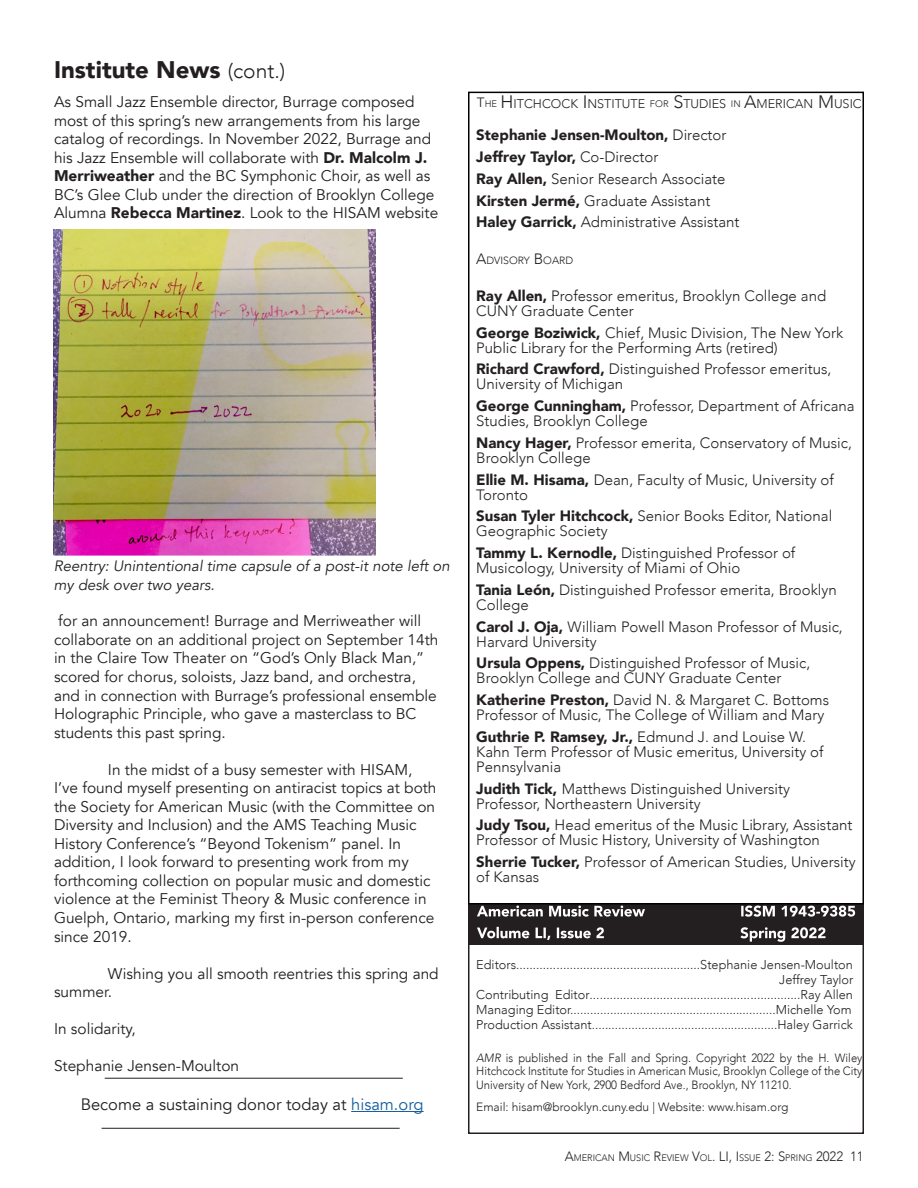
<style>
.page{position:relative;width:918px;height:1188px;background:#fff}
.page>*{position:absolute;margin:0;border:0;box-sizing:border-box;transform-origin:0 0}
.t1{font:900 24px "Avenir";color:#231f20}
.t2{font:16.5px "Avenir";color:#231f20}
.t3{font:15.45px/18.6px "Avenir";color:#231f20}
.t4{font:300 15px/15px "Avenir";color:#231f20}
.Body{font:italic 15px/18.9px "Avenir";color:#231f20}
.t5{font:900 15px "Avenir";color:#231f20}
.t6{font:300 12.75px/15px "Avenir";color:#231f20;text-align:right}
.t7{font:300 12.6px "Avenir";color:#231f20}
.t8{font:300 12px/13.5px "Avenir";color:#231f20;text-align:justify;scale:.94 1}
.t9{font:300 12px "Avenir";color:#231f20}
.t10{font:300 10.5px "Avenir";color:#231f20}
.t11{font:300 9.45px "Avenir";color:#231f20}
.s1{font-weight:300;font-size:21px}
.s2{font-weight:900}
.s3{color:#175d9e}
.s4{font-size:13.5px}
.s5{font-size:9.45px}
.s6{font-size:18px}
.s7{font-weight:300}
.s8{font-size:15px}
.s9{font-style:italic}
</style>
<div class="page">
<hr style="left:105px;top:1078px;width:298px;height:1px;background:#231f20">
<hr style="left:102px;top:1128px;width:298px;height:1px;background:#231f20">
<hr style="left:351px;top:1111px;width:73px;height:1px;background:#175d9e">
<img style="left:53px;top:230px;width:322px;height:326px">
<div style="left:468px;top:903px;width:396px;height:41px;background:#231f20"></div>
<svg style="left:477px;top:927px;width:348px;height:15px"></svg>
<svg style="left:477px;top:906px;width:378px;height:11px"></svg>
<div style="left:468px;top:92px;width:396px;height:812px;border:2px solid #000"></div>
<div style="left:468px;top:943px;width:396px;height:191px;border:2px solid #231f20"></div>
<p class="t1" style="left:54px;top:49px;width:233px">Institute News <span class="s1">(cont.)</span></p>
<p class="t3" style="left:54px;top:93px;width:386px">As Small Jazz Ensemble director, Burrage composed most of this spring’s new arrangements from his large catalog of recordings. In November 2022, Burrage and his Jazz Ensemble will collaborate with <span class="s2">Dr. Malcolm J.<br>Merriweather</span> and the BC Symphonic Choir, as well as BC’s Glee Club under the direction of Brooklyn College Alumna <span class="s2">Rebecca Martinez</span>. Look to the HISAM website</p>
<p class="Body" style="left:54px;top:557px;width:398px">Reentry: Unintentional time capsule of a post-it note left on my desk over two years.</p>
<p class="t3" style="left:54px;top:612px;width:386px">for an announcement! Burrage and Merriweather will collaborate on an additional project on September 14th in the Claire Tow Theater on “God’s Only Black Man,” scored for chorus, soloists, Jazz band, and orchestra, and in connection with Burrage’s professional ensemble Holographic Principle, who gave a masterclass to BC students this past spring.</p>
<p class="t3" style="left:54px;top:760px;width:384px;text-indent:54px">In the midst of a busy semester with HISAM, I’ve found myself presenting on antiracist topics at both the Society for American Music (with the Committee on Diversity and Inclusion) and the AMS Teaching Music History Conference’s “Beyond Tokenism” panel. In addition, I look forward to presenting work from my forthcoming collection on popular music and domestic violence at the Feminist Theory &amp; Music conference in Guelph, Ontario, marking my first in-person conference since 2019.</p>
<p class="t3" style="left:54px;top:964px;width:386px;text-indent:54px">Wishing you all smooth reentries this spring and summer.</p>
<p class="t3" style="left:54px;top:1020px;width:83px">In solidarity,</p>
<p class="t3" style="left:54px;top:1057px;width:187px">Stephanie Jensen-Moulton</p>
<p class="t2" style="left:81px;top:1095px;width:344px">Become a sustaining donor today at <span class="s3">hisam.org</span></p>
<p class="t7" style="left:477px;top:96px;width:386px"><span class="s4">T</span><span class="s5">HE</span> <span class="s6">H</span> ITCHCOCK <span class="s6">I</span> NSTITUTE <span class="s5">FOR</span> <span class="s6">S</span>TUDIES <span class="s5">IN</span> <span class="s6">A</span>MERICAN <span class="s6">M</span> USIC</p>
<p class="t5" style="left:476px;top:122px;width:252px">Stephanie Jensen-Moulton, <span class="s7">Director</span></p>
<p class="t5" style="left:476px;top:144px;width:184px">Jeffrey Taylor, <span class="s7">Co-Director</span></p>
<p class="t4" style="left:476px;top:171px;width:251px"><span class="s2">Ray Allen,</span> Senior Research Associate</p>
<p class="t4" style="left:476px;top:193px;width:236px"><span class="s2">Kirsten Jermé,</span> Graduate Assistant</p>
<p class="t4" style="left:476px;top:215px;width:265px"><span class="s2">Haley Garrick,</span> Administrative Assistant</p>
<p class="t10" style="left:476px;top:254px;width:99px"><span class="s8">A</span>DVISORY <span class="s8">B</span>OARD</p>
<p class="t4" style="left:476px;top:288px;width:351px"><span class="s2">Ray Allen,</span> Professor emeritus, Brooklyn College and<br>CUNY Graduate Center</p>
<p class="t4" style="left:476px;top:325px;width:369px"><span class="s2">George Boziwick,</span> Chief, Music Division, The New York<br>Public Library for the Performing Arts (retired)</p>
<p class="t4" style="left:476px;top:362px;width:357px"><span class="s2">Richard Crawford,</span> Distinguished Professor emeritus,<br>University of Michigan</p>
<p class="t4" style="left:476px;top:398px;width:380px"><span class="s2">George Cunningham,</span> Professor, Department of Africana<br>Studies, Brooklyn College</p>
<p class="t4" style="left:476px;top:435px;width:377px"><span class="s2">Nancy Hager,</span> Professor emerita, Conservatory of Music,<br>Brooklyn College</p>
<p class="t4" style="left:476px;top:472px;width:359px"><span class="s2">Ellie M. Hisama,</span> Dean, Faculty of Music, University of<br>Toronto</p>
<p class="t4" style="left:476px;top:509px;width:358px"><span class="s2">Susan Tyler Hitchcock,</span> Senior Books Editor, National<br>Geographic Society</p>
<p class="t4" style="left:476px;top:545px;width:321px"><span class="s2">Tammy L. Kernodle,</span> Distinguished Professor of<br>Musicology, University of Miami of Ohio</p>
<p class="t4" style="left:476px;top:582px;width:362px"><span class="s2">Tania León,</span> Distinguished Professor emerita, Brooklyn<br>College</p>
<p class="t4" style="left:476px;top:619px;width:368px"><span class="s2">Carol J. Oja,</span> William Powell Mason Professor of Music,<br>Harvard University</p>
<p class="t4" style="left:476px;top:656px;width:335px"><span class="s2">Ursula Oppens,</span> Distinguished Professor of Music,<br>Brooklyn College and CUNY Graduate Center</p>
<p class="t4" style="left:476px;top:692px;width:354px"><span class="s2">Katherine Preston,</span> David N. &amp; Margaret C. Bottoms<br>Professor of Music, The College of William and Mary</p>
<p class="t4" style="left:476px;top:729px;width:349px"><span class="s2">Guthrie P. Ramsey, Jr.,</span> Edmund J. and Louise W.<br>Kahn Term Professor of Music emeritus, University of<br>Pennsylvania</p>
<p class="t4" style="left:476px;top:781px;width:315px"><span class="s2">Judith Tick,</span> Matthews Distinguished University<br>Professor, Northeastern University</p>
<p class="t4" style="left:476px;top:818px;width:378px"><span class="s2">Judy Tsou,</span> Head emeritus of the Music Library, Assistant<br>Professor of Music History, University of Washington</p>
<p class="t4" style="left:476px;top:854px;width:381px"><span class="s2">Sherrie Tucker,</span> Professor of American Studies, University of Kansas</p>
<p class="t6" style="left:476px;top:957px;width:379px">Editors.......................................................Stephanie Jensen-Moulton<br>Jeffrey Taylor</p>
<p class="t6" style="left:476px;top:987px;width:378px">Contributing Editor...............................................................Ray Allen</p>
<p class="t6" style="left:476px;top:1002px;width:377px">Managing Editor..............................................................Michelle Yom</p>
<p class="t6" style="left:476px;top:1017px;width:378px">Production Assistant........................................................Haley Garrick</p>
<p class="t8" style="left:476px;top:1051px;width:412px"><span class="s9">AMR</span> is published in the Fall and Spring. Copyright 2022 by the H. Wiley Hitchcock Institute for Studies in American Music, Brooklyn College of the City University of New York, 2900 Bedford Ave., Brooklyn, NY 11210.</p>
<p class="t9" style="left:476px;top:1100px;width:314px">Email: hisam@brooklyn.cuny.edu | Website: www.hisam.org</p>
<p class="t11" style="left:565px;top:1152px;width:300px"><span class="s4">A</span>MERICAN <span class="s4">M</span> USIC <span class="s4">R</span>EVIEW <span class="s4">V</span>OL<span class="s4">. LI, I</span> SSUE <span class="s4">2: S</span>PRING <span class="s4">2022 11</span></p>
</div>
